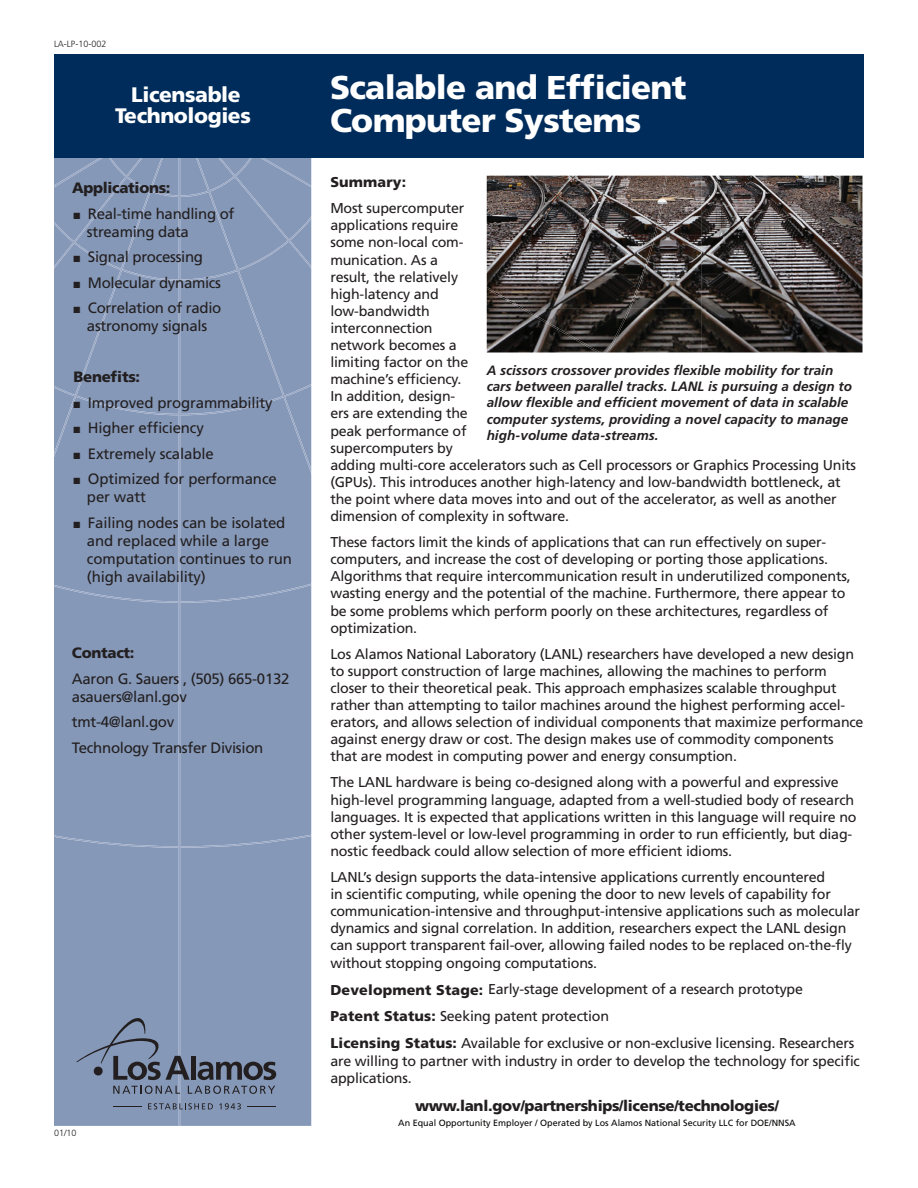
<style>
.page{position:relative;width:918px;height:1188px;background:#fff}
.page>*{position:absolute;margin:0;border:0;box-sizing:border-box;transform-origin:0 0}
.t1{font:900 33px/33px "Frutiger";letter-spacing:-.02em;color:#fff}
.t2{font:900 21px/21px "Frutiger";letter-spacing:-.02em;color:#fff;text-align:center}
.t3{font:15px/18px "Frutiger";letter-spacing:-.01em;color:#231f20}
.t4{font:900 15px "Frutiger";letter-spacing:-.02em;color:#231f20}
.t5{font:14.25px/17.1px "Frutiger";letter-spacing:-.015em;color:#231f20}
.t6{font:900 14.25px "Frutiger";letter-spacing:.01em;color:#231f20}
.t7{font:italic 700 13.5px/16.2px "Frutiger";color:#231f20}
.t8{font:9px "Frutiger";color:#040503}
.t9{font:300 9px "Frutiger";color:#231f20}
.s1{font-weight:900}
</style>
<div class="page">
<div style="left:54px;top:158px;width:257px;height:968px;background:#8598b8"></div>
<div style="left:54px;top:54px;width:810px;height:104px;background:#002c5b"></div>
<svg style="left:113px;top:1086px;width:67px;height:8px"></svg>
<svg style="left:188px;top:1086px;width:87px;height:8px"></svg>
<svg style="left:148px;top:1103px;width:65px;height:7px"></svg>
<svg style="left:219px;top:1103px;width:22px;height:7px"></svg>
<svg style="left:113px;top:1106px;width:29px;height:1px"></svg>
<svg style="left:247px;top:1106px;width:28px;height:1px"></svg>
<div style="left:191px;top:1056px;width:5px;height:24px;background:#231f20"></div>
<svg style="left:76px;top:1018px;width:114px;height:62px;background:#75849f"></svg>
<svg style="left:198px;top:1062px;width:78px;height:18px"></svg>
<img style="left:487px;top:176px;width:375px;height:176px">
<img style="left:549px;top:176px;width:263px;height:44px">
<img style="left:646px;top:219px;width:13px;height:45px">
<img style="left:801px;top:219px;width:61px;height:11px">
<img style="left:487px;top:287px;width:54px;height:33px">
<img style="left:594px;top:264px;width:53px;height:88px">
<img style="left:540px;top:318px;width:54px;height:33px">
<p class="t9" style="left:54px;top:39px;width:54px">LA-LP-10-002</p>
<h2 class="t2" style="left:115px;top:84px;width:137px">Licensable<br>Technologies</h2>
<p class="t4" style="left:72px;top:179px;width:100px">Applications:</p>
<p class="t3" style="left:87px;top:204px;width:149px;text-indent:-13px">■ Real-time handling of streaming data</p>
<p class="t3" style="left:74px;top:248px;width:131px">■ Signal processing</p>
<p class="t3" style="left:74px;top:273px;width:149px">■ Molecular dynamics</p>
<p class="t3" style="left:74px;top:299px;width:149px;text-align:center">■ Correlation of radio astronomy signals</p>
<p class="t4" style="left:73px;top:368px;width:68px">Benefits:</p>
<p class="t3" style="left:74px;top:393px;width:201px">■ Improved programmability</p>
<p class="t3" style="left:74px;top:419px;width:132px">■ Higher efficiency</p>
<p class="t3" style="left:74px;top:444px;width:142px">■ Extremely scalable</p>
<p class="t3" style="left:87px;top:470px;width:191px;text-indent:-13px">■ Optimized for performance per watt</p>
<p class="t3" style="left:87px;top:513px;width:207px;text-indent:-13px">■ Failing nodes can be isolated and replaced while a large computation continues to run (high availability)</p>
<p class="t4" style="left:72px;top:644px;width:64px">Contact:</p>
<p class="t3" style="left:72px;top:669px;width:219px">Aaron G. Sauers , (505) 665-0132 asauers@lanl.gov</p>
<p class="t3" style="left:72px;top:709px;width:193px;line-height:25.5px">tmt-4@lanl.gov<br>Technology Transfer Division</p>
<p class="t9" style="left:54px;top:1128px;width:24px">01/10</p>
<h1 class="t1" style="left:330px;top:71px;width:358px">Scalable and Efficient<br>Computer Systems</h1>
<p class="t6" style="left:330px;top:174px;width:77px">Summary:</p>
<p class="t5" style="left:330px;top:200px;width:527px">Most supercomputer<br>applications require<br>some non-local com-<br>munication. As a<br>result, the relatively<br>high-latency and<br>low-bandwidth<br>interconnection<br>network becomes a<br>limiting factor on the<br>machine’s efficiency.<br>In addition, design-<br>ers are extending the<br>peak performance of<br>supercomputers by<br>adding multi-core accelerators such as Cell processors or Graphics Processing Units (GPUs). This introduces another high-latency and low-bandwidth bottleneck, at the point where data moves into and out of the accelerator, as well as another dimension of complexity in software.</p>
<p class="t5" style="left:330px;top:534px;width:522px">These factors limit the kinds of applications that can run effectively on super&shy;computers, and increase the cost of developing or porting those applications.<br>Algorithms that require intercommunication result in underutilized components, wasting energy and the potential of the machine. Furthermore, there appear to be some problems which perform poorly on these architectures, regardless of optimization.</p>
<p class="t5" style="left:330px;top:645px;width:535px">Los Alamos National Laboratory (LANL) researchers have developed a new design to support construction of large machines, allowing the machines to perform closer to their theoretical peak. This approach emphasizes scalable throughput rather than attempting to tailor machines around the highest performing accel&shy;erators, and allows selection of individual components that maximize performance against energy draw or cost. The design makes use of commodity components that are modest in computing power and energy consumption.</p>
<p class="t5" style="left:330px;top:774px;width:528px">The LANL hardware is being co-designed along with a powerful and expressive high-level programming language, adapted from a well-studied body of research languages. It is expected that applications written in this language will require no other system-level or low-level programming in order to run efficiently, but diag&shy;nostic feedback could allow selection of more efficient idioms.</p>
<p class="t5" style="left:330px;top:868px;width:531px">LANL’s design supports the data-intensive applications currently encountered<br>in scientific computing, while opening the door to new levels of capability for communication-intensive and throughput-intensive applications such as molecular dynamics and signal correlation. In addition, researchers expect the LANL design can support transparent fail-over, allowing failed nodes to be replaced on-the-fly without stopping ongoing computations.</p>
<p class="t5" style="left:330px;top:976px;width:526px;line-height:27px"><span class="s1">Development Stage:</span> Early-stage development of a research prototype<br><span class="s1">Patent Status:</span> Seeking patent protection<br><span class="s1">Licensing Status:</span> Available for exclusive or non-exclusive licensing. Researchers</p>
<p class="t5" style="left:330px;top:1052px;width:531px">are willing to partner with industry in order to develop the technology for specific applications.</p>
<p class="t7" style="left:487px;top:362px;width:367px">A scissors crossover provides flexible mobility for train cars between parallel tracks. LANL is pursuing a design to allow flexible and efficient movement of data in scalable computer systems, providing a novel capacity to manage high-volume data-streams.</p>
<p class="t4" style="left:415px;top:1097px;width:366px">www.lanl.gov/partnerships/license/technologies/</p>
<p class="t8" style="left:398px;top:1118px;width:399px">An Equal Opportunity Employer / Operated by Los Alamos National Security LLC for DOE/NNSA</p>
</div>
